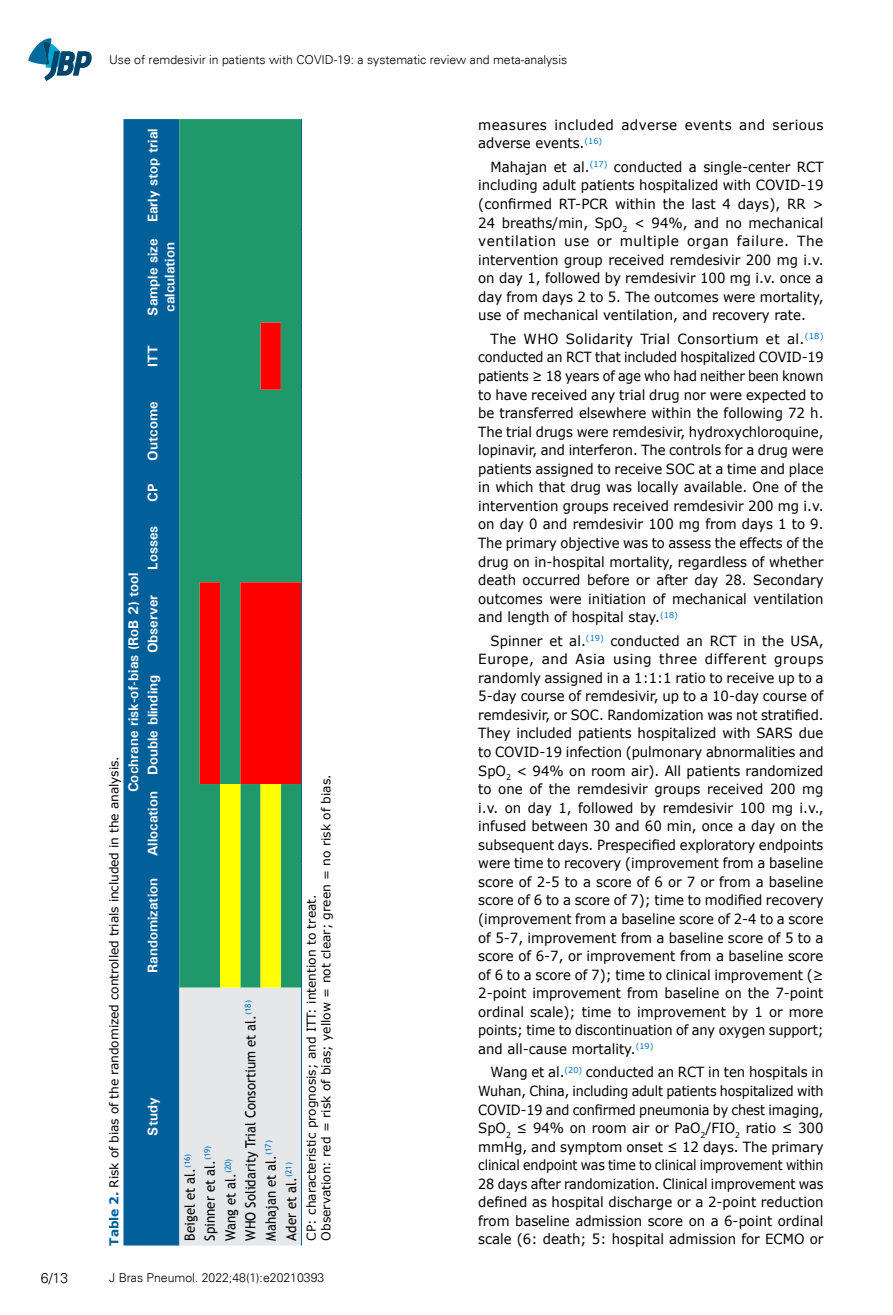
<style>
.page{position:relative;width:893px;height:1315px;background:#fff}
.page>*{position:absolute;margin:0;border:0;box-sizing:border-box;transform-origin:0 0}
.Corpo_EN{font:14px/18.6px "Verdana";color:#000;text-align:justify;scale:.95 1}
.Corpo_EN-2{font:14px/18.6px "Verdana";color:#000;text-align:justify}
.Tabela___nomes_campo{font:700 14px/16.8px "Univers";color:#fff}
.Tabela___textos{font:14px "Trebuchet MS";color:#000;scale:.94 1}
.Corpo_EN-3{font:14px/18.6px "Verdana";letter-spacing:.03em;color:#000}
.t1{font:300 14px "Univers";color:#000}
.Tabela___notas{font:12.25px "Verdana";color:#000}
.t2{font:300 12.25px "Univers";color:#000}
.Legendas{font:12.25px "Verdana";letter-spacing:-.01em;color:#000}
.s1{font-weight:700;color:#01609a}
</style>
<div class="page">
<svg style="left:28px;top:38px;width:64px;height:43px"></svg>
<div style="left:123px;top:119px;width:56px;height:1126px;background:#01609a"></div>
<div style="left:179px;top:119px;width:122px;height:665px;background:#1f996a"></div>
<svg style="left:200px;top:322px;width:101px;height:462px;background:#745f42"></svg>
<svg style="left:179px;top:784px;width:122px;height:461px;background:#aed3a1"></svg>
<hr style="left:301px;top:987px;width:1px;height:258px;background:#01609a">
<hr style="left:301px;top:863px;width:1px;height:124px;background:#01609a">
<hr style="left:301px;top:784px;width:1px;height:79px;background:#01609a">
<hr style="left:301px;top:666px;width:1px;height:118px;background:#01609a">
<hr style="left:301px;top:582px;width:1px;height:84px;background:#01609a">
<hr style="left:301px;top:513px;width:1px;height:69px;background:#01609a">
<hr style="left:301px;top:472px;width:1px;height:41px;background:#01609a">
<hr style="left:301px;top:390px;width:1px;height:82px;background:#01609a">
<hr style="left:301px;top:322px;width:1px;height:68px;background:#01609a">
<hr style="left:301px;top:231px;width:1px;height:91px;background:#01609a">
<hr style="left:301px;top:119px;width:1px;height:112px;background:#01609a">
<p class="t2" style="left:109px;top:52px;width:460px">Use of remdesivir in patients with COVID-19: a systematic review and meta-analysis</p>
<p class="Tabela___nomes_campo" style="left:144px;top:222px;width:95px;rotate:-90deg">Early stop trial</p>
<p class="Tabela___nomes_campo" style="left:144px;top:315px;width:78px;rotate:-90deg">Sample size calculation</p>
<p class="Tabela___nomes_campo" style="left:144px;top:367px;width:23px;rotate:-90deg">ITT</p>
<p class="Tabela___nomes_campo" style="left:144px;top:461px;width:61px;rotate:-90deg">Outcome</p>
<p class="Tabela___nomes_campo" style="left:144px;top:502px;width:20px;rotate:-90deg">CP</p>
<p class="Tabela___nomes_campo" style="left:125px;top:792px;width:222px;rotate:-90deg">Cochrane risk-of-bias (RoB 2) tool</p>
<p class="Legendas" style="left:106px;top:1245px;width:490px;rotate:-90deg"><span class="s1">Table 2.</span> Risk of bias of the randomized controlled trials included in the analysis.</p>
<p class="Tabela___nomes_campo" style="left:144px;top:570px;width:46px;rotate:-90deg">Losses</p>
<p class="Tabela___nomes_campo" style="left:144px;top:653px;width:60px;rotate:-90deg">Observer</p>
<p class="Tabela___nomes_campo" style="left:144px;top:775px;width:102px;rotate:-90deg">Double blinding</p>
<p class="Tabela___nomes_campo" style="left:144px;top:856px;width:66px;rotate:-90deg">Allocation</p>
<p class="Tabela___nomes_campo" style="left:144px;top:973px;width:97px;rotate:-90deg">Randomization</p>
<p class="Tabela___nomes_campo" style="left:144px;top:1135px;width:40px;rotate:-90deg">Study</p>
<p class="Tabela___textos" style="left:242px;top:1240px;width:257px;rotate:-90deg">WHO Solidarity Trial Consortium et al.<sup>(18)</sup></p>
<p class="Tabela___textos" style="left:263px;top:1240px;width:108px;rotate:-90deg">Mahajan et al.<sup>(17)</sup></p>
<p class="Tabela___textos" style="left:181px;top:1240px;width:94px;rotate:-90deg">Beigel et al.<sup>(16)</sup></p>
<p class="Tabela___textos" style="left:202px;top:1240px;width:102px;rotate:-90deg">Spinner et al.<sup>(19)</sup></p>
<p class="Tabela___textos" style="left:222px;top:1240px;width:89px;rotate:-90deg">Wang et al.<sup>(20)</sup></p>
<p class="Tabela___textos" style="left:283px;top:1240px;width:85px;rotate:-90deg">Ader et al.<sup>(21)</sup></p>
<p class="Tabela___notas" style="left:318px;top:1240px;width:468px;rotate:-90deg">Observation: red = risk of bias; yellow = not clear; green = no risk of bias.</p>
<p class="Tabela___notas" style="left:304px;top:1240px;width:347px;rotate:-90deg">CP: characteristic prognosis; and ITT: intention to treat.</p>
<p class="t1" style="left:41px;top:1269px;width:29px">6/13</p>
<p class="t2" style="left:109px;top:1270px;width:217px">J Bras Pneumol. 2022;48(1):e20210393</p>
<p class="Corpo_EN-3" style="left:478px;top:116px;width:347px">measures included adverse events and serious adverse events.<sup>(16)</sup></p>
<p class="Corpo_EN" style="left:478px;top:158px;width:365px;text-indent:12px">Mahajan et al.<sup>(17)</sup> conducted a single-center RCT including adult patients hospitalized with COVID-19 (confirmed RT-PCR within the last 4 days), RR &gt; 24 breaths/min, SpO<sub>2</sub> &lt; 94%, and no mechanical ventilation use or multiple organ failure. The intervention group received remdesivir 200 mg i.v. on day 1, followed by remdesivir 100 mg i.v. once a day from days 2 to 5. The outcomes were mortality, use of mechanical ventilation, and recovery rate.</p>
<p class="Corpo_EN-2" style="left:478px;top:330px;width:347px;text-indent:12px">The WHO Solidarity Trial Consortium et al.<sup>(18) </sup>conducted an RCT that included hospitalized COVID-19 patients ≥ 18 years of age who had neither been known to have received any trial drug nor were expected to be transferred elsewhere within the following 72 h.<br>The trial drugs were remdesivir, hydroxychloroquine, lopinavir, and interferon. The controls for a drug were patients assigned to receive SOC at a time and place in which that drug was locally available. One of the intervention groups received remdesivir 200 mg i.v. on day 0 and remdesivir 100 mg from days 1 to 9.<br>The primary objective was to assess the effects of the drug on in-hospital mortality, regardless of whether death occurred before or after day 28. Secondary outcomes were initiation of mechanical ventilation and length of hospital stay.<sup>(18)</sup></p>
<p class="Corpo_EN" style="left:478px;top:631px;width:365px;text-indent:12px">Spinner et al.<sup>(19)</sup> conducted an RCT in the USA, Europe, and Asia using three different groups randomly assigned in a 1:1:1 ratio to receive up to a 5-day course of remdesivir, up to a 10-day course of remdesivir, or SOC. Randomization was not stratified.<br>They included patients hospitalized with SARS due to COVID-19 infection (pulmonary abnormalities and SpO<sub>2</sub> &lt; 94% on room air). All patients randomized to one of the remdesivir groups received 200 mg i.v. on day 1, followed by remdesivir 100 mg i.v., infused between 30 and 60 min, once a day on the subsequent days. Prespecified exploratory endpoints were time to recovery (improvement from a baseline score of 2-5 to a score of 6 or 7 or from a baseline score of 6 to a score of 7); time to modified recovery (improvement from a baseline score of 2-4 to a score of 5-7, improvement from a baseline score of 5 to a score of 6-7, or improvement from a baseline score of 6 to a score of 7); time to clinical improvement (≥ 2-point improvement from baseline on the 7-point ordinal scale); time to improvement by 1 or more points; time to discontinuation of any oxygen support; and all-cause mortality.<sup>(19)</sup></p>
<p class="Corpo_EN" style="left:478px;top:1063px;width:365px;text-indent:12px">Wang et al.<sup>(20)</sup> conducted an RCT in ten hospitals in Wuhan, China, including adult patients hospitalized with COVID-19 and confirmed pneumonia by chest imaging, SpO<sub>2</sub> ≤ 94% on room air or PaO<sub>2</sub>/FIO<sub>2</sub> ratio ≤ 300 mmHg, and symptom onset ≤ 12 days. The primary clinical endpoint was time to clinical improvement within 28 days after randomization. Clinical improvement was defined as hospital discharge or a 2-point reduction from baseline admission score on a 6-point ordinal</p>
<p class="Corpo_EN" style="left:478px;top:1230px;width:365px">scale (6: death; 5: hospital admission for ECMO or</p>
</div>
